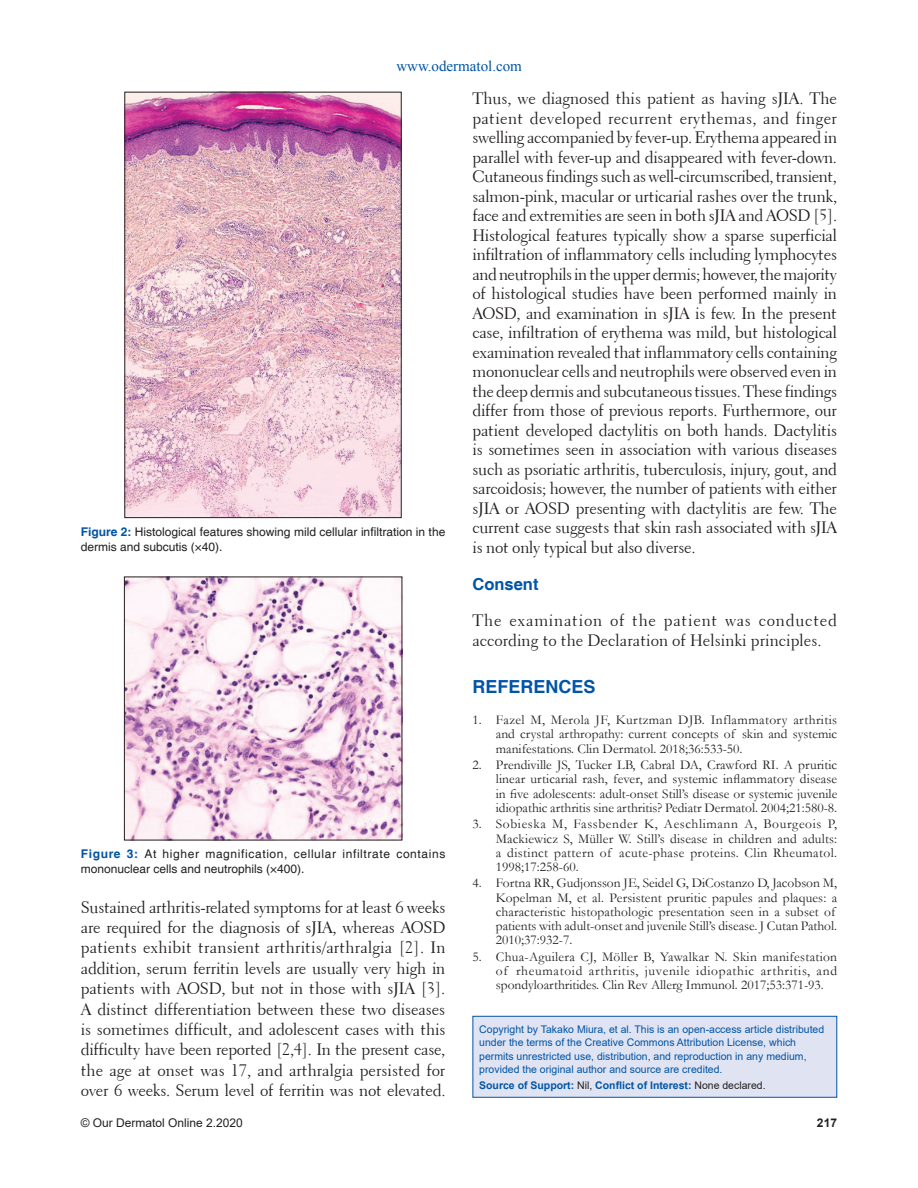
<style>
.page{position:relative;width:918px;height:1188px;background:#fff}
.page>*{position:absolute;margin:0;border:0;box-sizing:border-box;transform-origin:0 0}
.t1{font:700 18px "Helvetica";color:#0154a6}
.t2{font:16.5px/19.5px "Transitional 521 BT Roman A";letter-spacing:-.02em;color:#231f20;text-align:justify}
.t3{font:16.5px/19.5px "Transitional 521 BT Roman A";color:#231f20}
.t4{font:700 16.5px "Helvetica";color:#0154a6}
.t5{font:15px "Times New Roman";color:#0154a6}
.t6{font:13.5px/14.2px "Garamond";color:#231f20;text-align:justify}
.t7{font:12px/15px "Helvetica";letter-spacing:.05em;color:#231f20}
.t8{font:12px/15px "Helvetica";color:#231f20}
.t9{font:12px "Arial";color:#231f20}
.t10{font:700 12px "Arial";color:#231f20}
.t11{font:10.5px/13.5px "Arial";color:#0154a6}
.t12{font:700 10.5px "Arial";color:#0154a6}
.s1{font-weight:700;color:#0154a6}
.s2{font-weight:400;color:#231f20}
</style>
<div class="page">
<img style="left:126px;top:94px;width:274px;height:422px">
<div style="left:124px;top:92px;width:278px;height:426px;border:1px solid #231f20"></div>
<img style="left:126px;top:579px;width:274px;height:259px">
<div style="left:473px;top:1016px;width:364px;height:81px;background:#e0e4f2"></div>
<div style="left:472px;top:1016px;width:365px;height:82px;border:1px solid #0154a6"></div>
<p class="t5" style="left:396px;top:58px;width:127px">www.odermatol.com</p>
<p class="t8" style="left:81px;top:524px;width:366px"><span class="s1">Figure 2:</span> Histological features showing mild cellular infiltration in the dermis and subcutis (×40).</p>
<p class="t7" style="left:81px;top:846px;width:366px"><span class="s1">Figure 3:</span> At higher magnification, cellular infiltrate contains mononuclear cells and neutrophils (×400).</p>
<p class="t2" style="left:81px;top:897px;width:366px;line-height:20.4px">Sustained arthritis-related symptoms for at least 6 weeks are required for the diagnosis of sJIA, whereas AOSD patients exhibit transient arthritis/arthralgia [2]. In addition, serum ferritin levels are usually very high in patients with AOSD, but not in those with sJIA [3].<br>A distinct differentiation between these two diseases is sometimes difficult, and adolescent cases with this difficulty have been reported [2,4]. In the present case, the age at onset was 17, and arthralgia persisted for over 6 weeks. Serum level of ferritin was not elevated.</p>
<p class="t2" style="left:473px;top:89px;width:366px">Thus, we diagnosed this patient as having sJIA. The patient developed recurrent erythemas, and finger swelling accompanied by fever-up. Erythema appeared in parallel with fever-up and disappeared with fever-down.<br>Cutaneous findings such as well-circumscribed, transient, salmon-pink, macular or urticarial rashes over the trunk, face and extremities are seen in both sJIA and AOSD [5].<br>Histological features typically show a sparse superficial infiltration of inflammatory cells including lymphocytes and neutrophils in the upper dermis; however, the majority of histological studies have been performed mainly in AOSD, and examination in sJIA is few. In the present case, infiltration of erythema was mild, but histological examination revealed that inflammatory cells containing mononuclear cells and neutrophils were observed even in the deep dermis and subcutaneous tissues. These findings differ from those of previous reports. Furthermore, our patient developed dactylitis on both hands. Dactylitis is sometimes seen in association with various diseases such as psoriatic arthritis, tuberculosis, injury, gout, and sarcoidosis; however, the number of patients with either sJIA or AOSD presenting with dactylitis are few. The current case suggests that skin rash associated with sJIA is not only typical but also diverse.</p>
<p class="t4" style="left:472px;top:574px;width:67px">Consent</p>
<p class="t3" style="left:472px;top:611px;width:366px">The examination of the patient was conducted according to the Declaration of Helsinki principles.</p>
<p class="t1" style="left:472px;top:676px;width:125px">REFERENCES</p>
<p class="t6" style="left:496px;top:713px;width:343px;text-indent:-23px">1. Fazel M, Merola JF, Kurtzman DJB. Inflammatory arthritis and crystal arthropathy: current concepts of skin and systemic manifestations. Clin Dermatol. 2018;36:533-50.</p>
<p class="t6" style="left:496px;top:758px;width:343px;text-indent:-23px">2. Prendiville JS, Tucker LB, Cabral DA, Crawford RI. A pruritic linear urticarial rash, fever, and systemic inflammatory disease in five adolescents: adult-onset Still’s disease or systemic juvenile idiopathic arthritis sine arthritis? Pediatr Dermatol. 2004;21:580-8.</p>
<p class="t6" style="left:496px;top:817px;width:343px;text-indent:-23px">3. Sobieska M, Fassbender K, Aeschlimann A, Bourgeois P, Mackiewicz S, Müller W. Still’s disease in children and adults: a distinct pattern of acute-phase proteins. Clin Rheumatol.<br>1998;17:258-60.</p>
<p class="t6" style="left:496px;top:876px;width:343px;text-align:left;text-indent:-23px">4. Fortna RR, Gudjonsson JE, Seidel G, DiCostanzo D, Jacobson M, Kopelman M, et al. Persistent pruritic papules and plaques: a characteristic histopathologic presentation seen in a subset of patients with adult-onset and juvenile Still’s disease. J Cutan Pathol.<br>2010;37:932-7.</p>
<p class="t6" style="left:496px;top:950px;width:343px;text-indent:-23px">5. Chua-Aguilera CJ, Möller B, Yawalkar N. Skin manifestation of rheumatoid arthritis, juvenile idiopathic arthritis, and spondyloarthritides. Clin Rev Allerg Immunol. 2017;53:371-93.</p>
<p class="t11" style="left:479px;top:1022px;width:347px">Copyright by Takako Miura, et al. This is an open-access article distributed under the terms of the Creative Commons Attribution License, which permits unrestricted use, distribution, and reproduction in any medium, provided the original author and source are credited.</p>
<p class="t12" style="left:479px;top:1079px;width:288px">Source of Support: <span class="s2">Nil,</span> Conflict of Interest: <span class="s2">None declared.</span></p>
<p class="t9" style="left:81px;top:1116px;width:164px">© Our Dermatol Online 2.2020</p>
<p class="t10" style="left:817px;top:1116px;width:22px">217</p>
</div>
